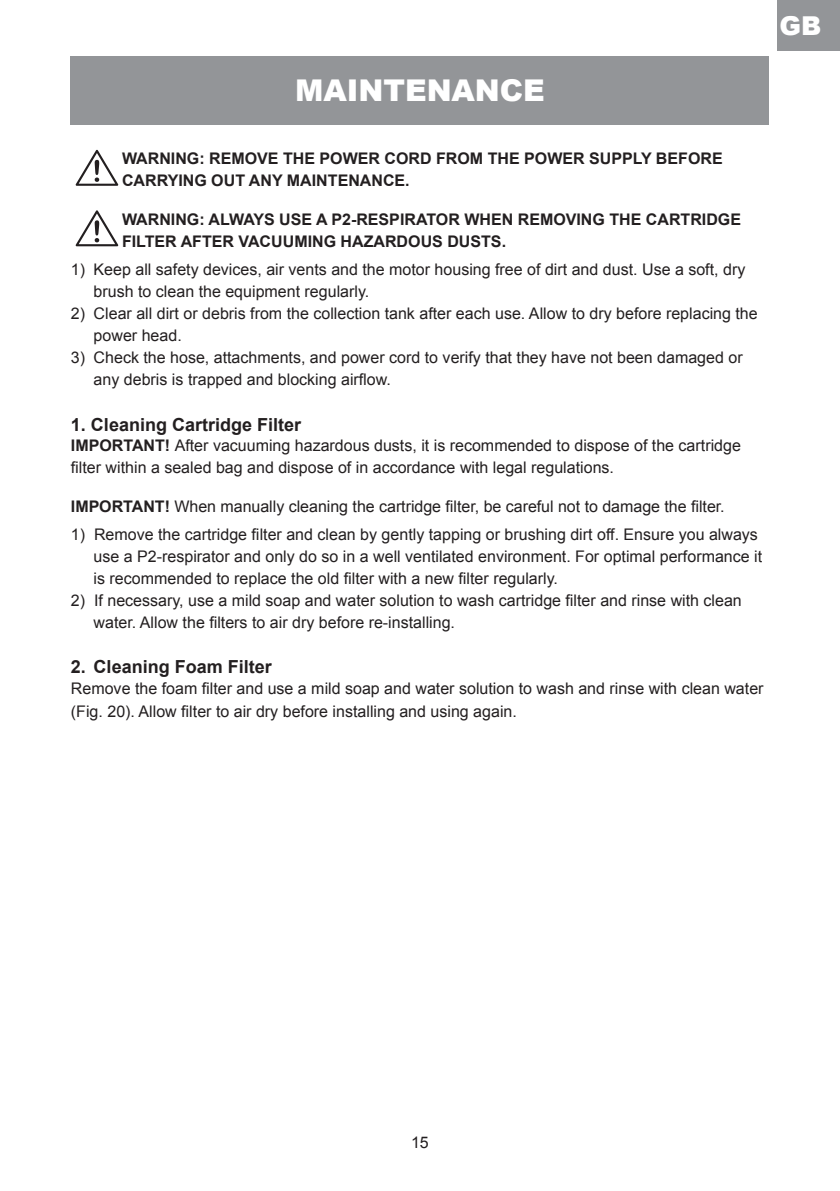
<style>
.page{position:relative;width:840px;height:1191px;background:#fff}
.page>*{position:absolute;margin:0;border:0;box-sizing:border-box;transform-origin:0 0}
.t1{font:900 30px "Arial";color:#fff}
.t2{font:900 26px "Arial";color:#fff}
.t3{font:700 18px "Arial";color:#231f20}
.t4{font:16px/22px "Arial";color:#231f20}
.t5{font:700 16px/22px "Arial";color:#231f20}
.s1{font-weight:700}
</style>
<div class="page">
<div style="left:777px;top:0;width:62px;height:51px;background:#939598"></div>
<div style="left:71px;top:57px;width:697px;height:68px;background:#939598"></div>
<svg style="left:76px;top:150px;width:42px;height:36px"></svg>
<svg style="left:76px;top:210px;width:42px;height:36px"></svg>
<h1 class="t1" style="left:295px;top:69px;width:251px">MAINTENANCE</h1>
<h2 class="t2" style="left:779px;top:7px;width:43px">GB</h2>
<p class="t5" style="left:122px;top:148px;width:602px">WARNING: REMOVE THE POWER CORD FROM THE POWER SUPPLY BEFORE<br>CARRYING OUT ANY MAINTENANCE.</p>
<p class="t5" style="left:122px;top:209px;width:620px">WARNING: ALWAYS USE A P2-RESPIRATOR WHEN REMOVING THE CARTRIDGE<br>FILTER AFTER VACUUMING HAZARDOUS DUSTS.</p>
<p class="t4" style="left:94px;top:258px;width:653px;text-indent:-23px">1) Keep all safety devices, air vents and the motor housing free of dirt and dust. Use a soft, dry brush to clean the equipment regularly.</p>
<p class="t4" style="left:94px;top:302px;width:665px;text-indent:-23px">2) Clear all dirt or debris from the collection tank after each use. Allow to dry before replacing the power head.</p>
<p class="t4" style="left:94px;top:346px;width:650px;text-indent:-23px">3) Check the hose, attachments, and power cord to verify that they have not been damaged or any debris is trapped and blocking airflow.</p>
<p class="t3" style="left:71px;top:412px;width:232px">1. Cleaning Cartridge Filter</p>
<p class="t4" style="left:71px;top:434px;width:671px"><span class="s1">IMPORTANT!</span> After vacuuming hazardous dusts, it is recommended to dispose of the cartridge filter within a sealed bag and dispose of in accordance with legal regulations.</p>
<p class="t4" style="left:71px;top:495px;width:655px"><span class="s1">IMPORTANT!</span> When manually cleaning the cartridge filter, be careful not to damage the filter.</p>
<p class="t4" style="left:94px;top:523px;width:669px;text-indent:-23px">1) Remove the cartridge filter and clean by gently tapping or brushing dirt off. Ensure you always use a P2-respirator and only do so in a well ventilated environment. For optimal performance it is recommended to replace the old filter with a new filter regularly.</p>
<p class="t4" style="left:94px;top:589px;width:649px;text-indent:-23px">2) If necessary, use a mild soap and water solution to wash cartridge filter and rinse with clean water. Allow the filters to air dry before re-installing.</p>
<p class="t3" style="left:71px;top:655px;width:202px">2. Cleaning Foam Filter</p>
<p class="t4" style="left:71px;top:676px;width:693px;line-height:23px">Remove the foam filter and use a mild soap and water solution to wash and rinse with clean water (Fig. 20). Allow filter to air dry before installing and using again.</p>
<p class="t4" style="left:411px;top:1131px;width:19px">15</p>
</div>
